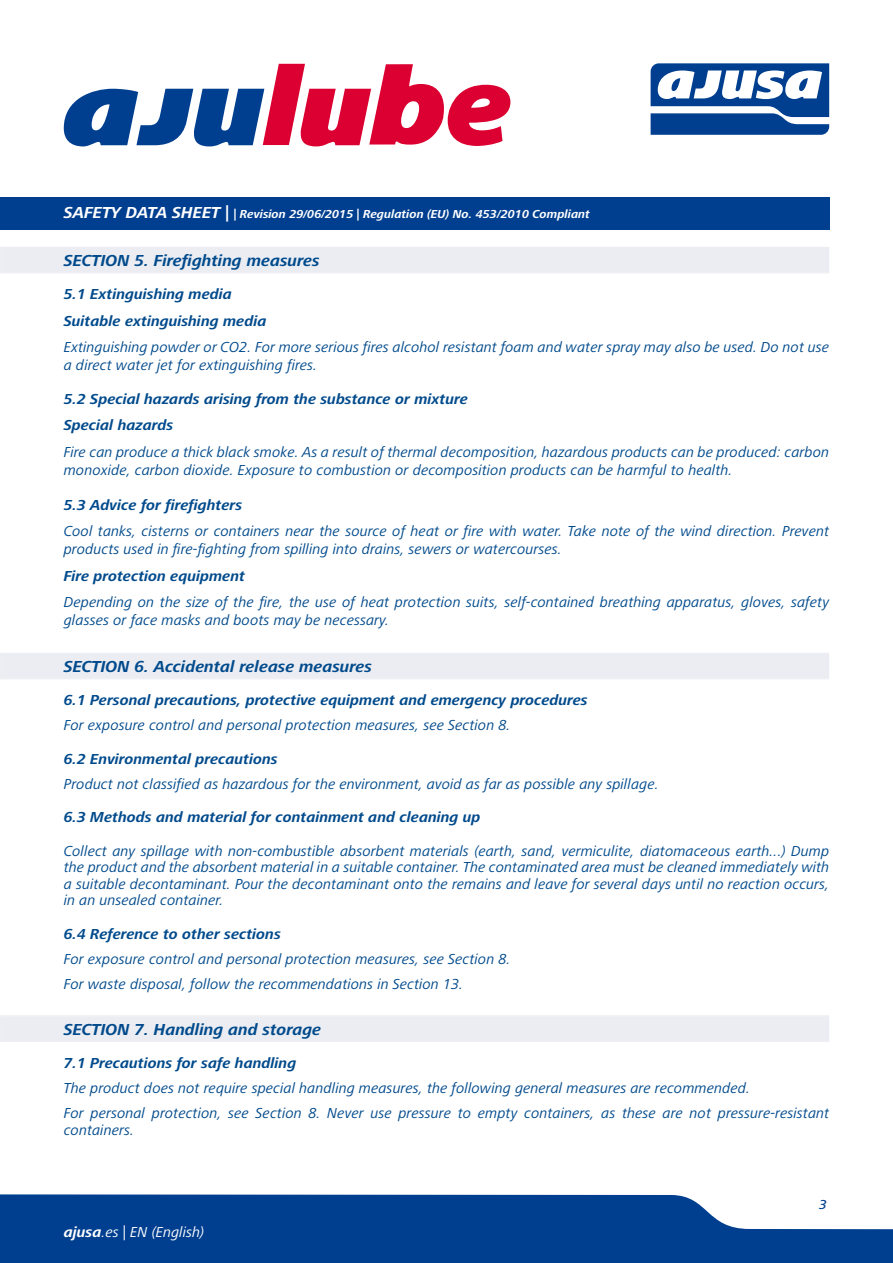
<style>
.page{position:relative;width:893px;height:1263px;background:#fff}
.page>*{position:absolute;margin:0;border:0;box-sizing:border-box;transform-origin:0 0}
.t1{font:italic 700 16.5px "Frutiger Next LT";color:#004a8c}
.t2{font:italic 15px/18px "Frutiger Next LT";color:#004a8c}
.t3{font:italic 700 15px/26.5px "Frutiger Next LT";color:#004a8c}
.t4{font:italic 15px "Frutiger Next LT";color:#fff}
.t5{font:italic 500 13.5px "Frutiger Next LT";color:#003f90}
.t6{font:italic 700 12px "Frutiger Next LT";color:#fff}
.s1{font-size:16.5px}
.s2{font-weight:700}
</style>
<div class="page">
<svg style="left:0;top:1194px;width:893px;height:69px;background:#1c549c"></svg>
<div style="left:0;top:197px;width:829px;height:33px;background:#003f90"></div>
<svg style="left:651px;top:63px;width:178px;height:72px"></svg>
<svg style="left:64px;top:64px;width:446px;height:82px"></svg>
<div style="left:0;top:247px;width:829px;height:26px;background:#ebedf2"></div>
<div style="left:0;top:653px;width:829px;height:26px;background:#ebedf2"></div>
<div style="left:0;top:1015px;width:829px;height:27px;background:#ebedf2"></div>
<p class="t6" style="left:64px;top:208px;width:528px"><span class="s1">SAFETY DATA SHEET |</span> | Revision 29/06/2015 | Regulation (EU) No. 453/2010 Compliant</p>
<p class="t1" style="left:64px;top:251px;width:257px">SECTION 5. Firefighting measures</p>
<p class="t3" style="left:64px;top:281px;width:204px">5.1 Extinguishing media<br>Suitable extinguishing media</p>
<p class="t2" style="left:64px;top:338px;width:767px">Extinguishing powder or CO2. For more serious fires alcohol resistant foam and water spray may also be used. Do not use a direct water jet for extinguishing fires.</p>
<p class="t3" style="left:64px;top:385px;width:405px">5.2 Special hazards arising from the substance or mixture<br>Special hazards</p>
<p class="t2" style="left:64px;top:443px;width:767px">Fire can produce a thick black smoke. As a result of thermal decomposition, hazardous products can be produced: carbon monoxide, carbon dioxide. Exposure to combustion or decomposition products can be harmful to health.</p>
<p class="t3" style="left:64px;top:491px;width:180px">5.3 Advice for firefighters</p>
<p class="t2" style="left:64px;top:522px;width:767px">Cool tanks, cisterns or containers near the source of heat or fire with water. Take note of the wind direction. Prevent products used in fire-fighting from spilling into drains, sewers or watercourses.</p>
<p class="t3" style="left:64px;top:562px;width:183px">Fire protection equipment</p>
<p class="t2" style="left:64px;top:593px;width:767px">Depending on the size of the fire, the use of heat protection suits, self-contained breathing apparatus, gloves, safety glasses or face masks and boots may be necessary.</p>
<p class="t1" style="left:64px;top:657px;width:310px">SECTION 6. Accidental release measures</p>
<p class="t3" style="left:64px;top:687px;width:525px">6.1 Personal precautions, protective equipment and emergency procedures</p>
<p class="t2" style="left:64px;top:716px;width:448px">For exposure control and personal protection measures, see Section 8.</p>
<p class="t3" style="left:64px;top:745px;width:215px">6.2 Environmental precautions</p>
<p class="t2" style="left:64px;top:775px;width:597px">Product not classified as hazardous for the environment, avoid as far as possible any spillage.</p>
<p class="t3" style="left:64px;top:804px;width:418px">6.3 Methods and material for containment and cleaning up</p>
<p class="t2" style="left:64px;top:842px;width:767px;line-height:16.5px;text-align:justify">Collect any spillage with non-combustible absorbent materials (earth, sand, vermiculite, diatomaceous earth...) Dump the product and the absorbent material in a suitable container. The contaminated area must be cleaned immediately with a suitable decontaminant. Pour the decontaminant onto the remains and leave for several days until no reaction occurs, in an unsealed container.</p>
<p class="t3" style="left:64px;top:920px;width:219px">6.4 Reference to other sections</p>
<p class="t2" style="left:64px;top:946px;width:448px;line-height:25px">For exposure control and personal protection measures, see Section 8.<br>For waste disposal, follow the recommendations in Section 13.</p>
<p class="t1" style="left:64px;top:1020px;width:259px">SECTION 7. Handling and storage</p>
<p class="t3" style="left:64px;top:1050px;width:234px">7.1 Precautions for safe handling</p>
<p class="t2" style="left:64px;top:1076px;width:767px;line-height:25px">The product does not require special handling measures, the following general measures are recommended.<br>For personal protection, see Section 8. Never use pressure to empty containers, as these are not pressure-resistant</p>
<p class="t2" style="left:64px;top:1121px;width:72px">containers.</p>
<p class="t4" style="left:64px;top:1223px;width:142px"><span class="s2">ajusa</span>.es | EN (English)</p>
<p class="t5" style="left:820px;top:1197px;width:9px">3</p>
</div>
